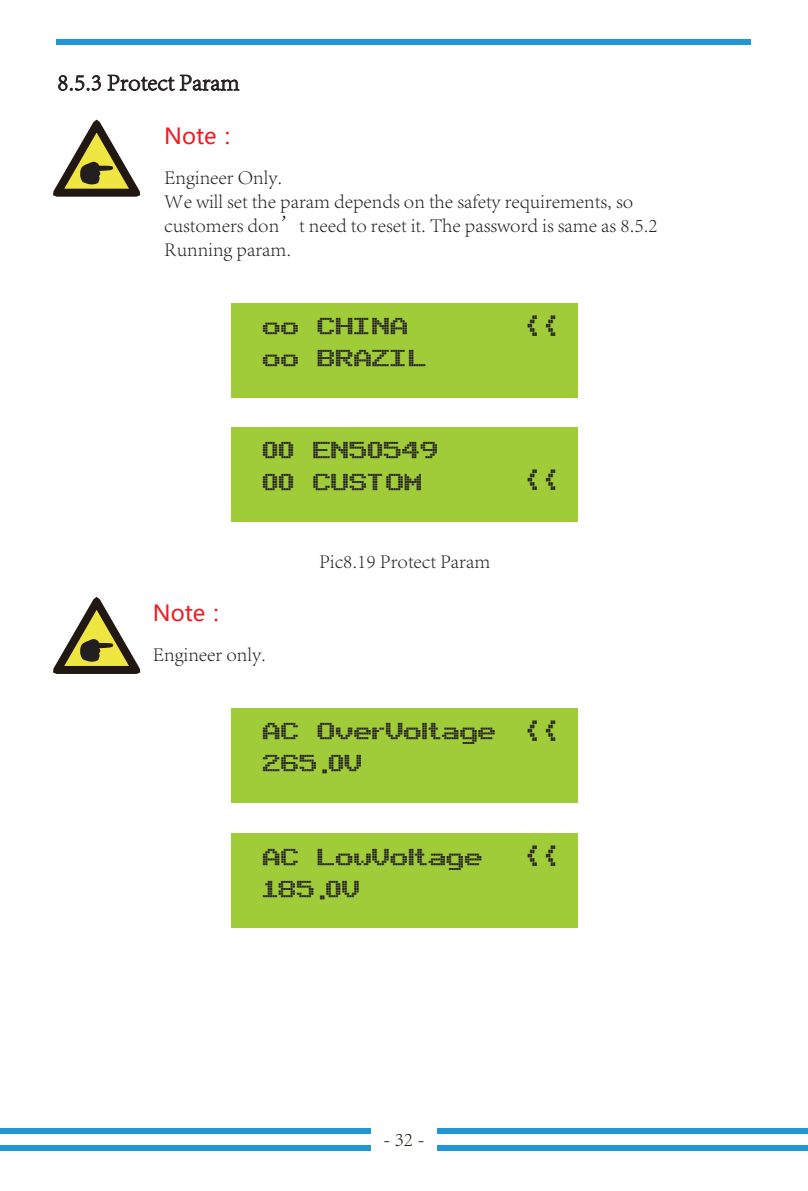
<style>
.page{position:relative;width:808px;height:1191px;background:#fff}
.page>*{position:absolute;margin:0;border:0;box-sizing:border-box;transform-origin:0 0}
.t1{font:63.8px "Arcade";color:#231f20;scale:.56 1}
.t2{font:36px/32px "Arcade";letter-spacing:-.015em;color:#231f20}
.t3{font:300 24px "Adobe Song Std";color:#231f20}
.t4{font:22px "Microsoft Ya Hei";color:#ee1d23}
.t5{font:300 20px/24px "Adobe Song Std";color:#231f20}
.t6{font:300 20px "Adobe Song Std";color:#211814}
.s1{font-size:63.8px}
</style>
<div class="page">
<div style="left:57px;top:40px;width:694px;height:5px;background:#2097d4"></div>
<div style="left:0;top:1128px;width:808px;height:6px;background:#2097d4"></div>
<div style="left:0;top:1145px;width:808px;height:6px;background:#2097d4"></div>
<div style="left:371px;top:1128px;width:66px;height:23px;background:#fff"></div>
<div style="left:231px;top:303px;width:347px;height:94px;background:#a1cc3a"></div>
<div style="left:231px;top:708px;width:347px;height:94px;background:#a1cc3a"></div>
<div style="left:231px;top:833px;width:347px;height:94px;background:#a1cc3a"></div>
<svg style="left:58px;top:75px;width:43px;height:16px"></svg>
<svg style="left:107px;top:75px;width:132px;height:16px"></svg>
<svg style="left:53px;top:597px;width:88px;height:77px"></svg>
<svg style="left:53px;top:119px;width:88px;height:78px"></svg>
<div style="left:231px;top:427px;width:347px;height:94px;background:#a1cc3a"></div>
<p class="t3" style="left:57px;top:68px;width:184px">8.5.3 Protect Param</p>
<p class="t4" style="left:164px;top:121px;width:76px">Note：</p>
<p class="t5" style="left:164px;top:165px;width:495px">Engineer Only.<br>We will set the param depends on the safety requirements, so customers don’t need to reset it. The password is same as 8.5.2<br>Running param.</p>
<h2 class="t2" style="left:263px;top:314px;width:148px">oo CHINA</h2>
<h1 class="t1" style="left:528px;top:294px;width:67px">&lt;&lt;</h1>
<h2 class="t2" style="left:263px;top:346px;width:166px">oo BRAZIL</h2>
<h2 class="t2" style="left:263px;top:437px;width:178px">00 EN50549<br>00 CUSTOM</h2>
<p class="t4" style="left:153px;top:598px;width:76px">Note：</p>
<p class="t5" style="left:153px;top:642px;width:114px">Engineer only.</p>
<p class="t5" style="left:319px;top:550px;width:173px">Pic8.19 Protect Param</p>
<h1 class="t1" style="left:528px;top:448px;width:67px">&lt;&lt;</h1>
<h2 class="t2" style="left:263px;top:719px;width:303px">AC OverVoltage <span class="s1">&lt;&lt;<br></span>265.0V</h2>
<h2 class="t2" style="left:263px;top:844px;width:303px">AC LowVoltage <span class="s1">&lt;&lt;<br></span>185.0V</h2>
<p class="t6" style="left:383px;top:1128px;width:43px">- 32 -</p>
</div>
